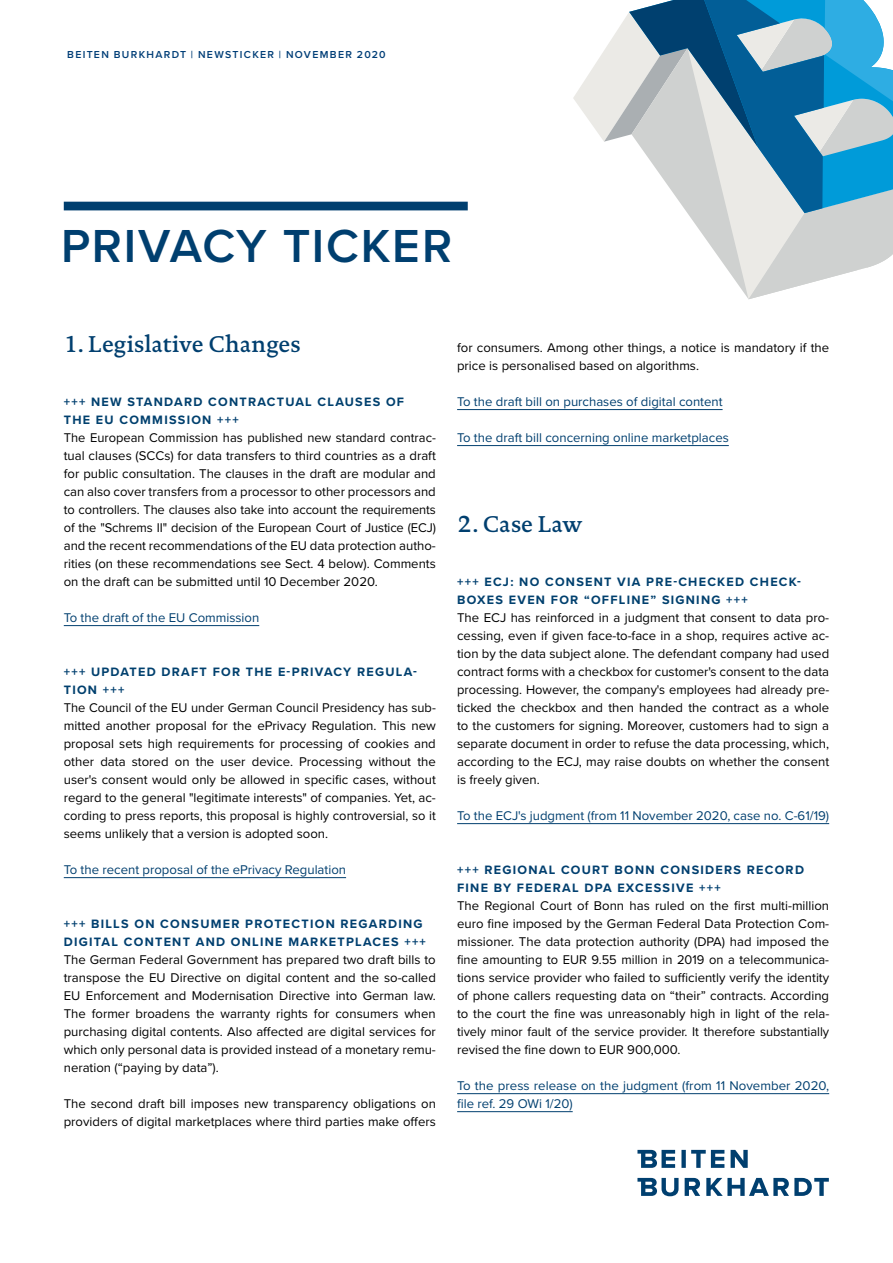
<style>
.page{position:relative;width:893px;height:1263px;background:#fff}
.page>*{position:absolute;margin:0;border:0;box-sizing:border-box;transform-origin:0 0}
.t1{font:600 48px "Proxima Nova";letter-spacing:.035em;color:#003f6f}
.t2{font:500 23.25px "DTL Documenta TOT";letter-spacing:.005em;color:#003f6f}
.t3{font:13.2px/18px "Proxima Nova";color:#000;text-align:justify}
.t4{font:13.2px/18px "Proxima Nova";color:#003f6f}
.t5{font:700 12.6px/18px "Proxima Nova";letter-spacing:.1em;color:#00406e}
.t6{font:700 12.6px/18px "Proxima Nova";letter-spacing:.1em;color:#003f6f}
.t7{font:600 10.5px "Proxima Nova";letter-spacing:.125em;color:#003e77}
.s1{color:#003f6f}
</style>
<div class="page">
<svg style="left:573px;top:0;width:320px;height:299px"></svg>
<svg style="left:637px;top:1150px;width:111px;height:18px"></svg>
<svg style="left:637px;top:1178px;width:192px;height:18px"></svg>
<div style="left:64px;top:202px;width:404px;height:8px;background:#003f6f"></div>
<hr style="left:457px;top:409px;width:266px;height:1px;background:#003f6f">
<hr style="left:457px;top:445px;width:272px;height:1px;background:#003f6f">
<hr style="left:457px;top:823px;width:372px;height:1px;background:#003f6f">
<hr style="left:457px;top:1093px;width:372px;height:1px;background:#003f6f">
<hr style="left:457px;top:1111px;width:116px;height:1px;background:#003f6f">
<hr style="left:64px;top:625px;width:195px;height:1px;background:#003f6f">
<hr style="left:64px;top:877px;width:282px;height:1px;background:#003f6f">
<p class="t7" style="left:67px;top:47px;width:320px">BEITEN BURKHARDT | NEWSTICKER | NOVEMBER 2020</p>
<h1 class="t1" style="left:61px;top:210px;width:393px">PRIVACY TICKER</h1>
<h2 class="t2" style="left:64px;top:330px;width:238px">1. Legislative Changes</h2>
<p class="t5" style="left:64px;top:392px;width:342px"><span class="s1">+++</span> NEW STANDARD CONTRACTUAL CLAUSES OF<br>THE EU COMMISSION <span class="s1">+++</span></p>
<p class="t3" style="left:64px;top:428px;width:374px">The European Commission has published new standard contrac&shy;tual clauses (SCCs) for data transfers to third countries as a draft for public consultation. The clauses in the draft are modular and can also cover transfers from a processor to other processors and to controllers. The clauses also take into account the requirements of the "Schrems II" decision of the European Court of Justice (ECJ) and the recent recommendations of the EU data protection autho&shy;rities (on these recommendations see Sect. 4 below). Comments on the draft can be submitted until 10 December 2020.</p>
<p class="t4" style="left:64px;top:608px;width:197px">To the draft of the EU Commission</p>
<p class="t5" style="left:64px;top:662px;width:355px"><span class="s1">+++</span> UPDATED DRAFT FOR THE E-PRIVACY REGULA-<br>TION <span class="s1">+++</span></p>
<p class="t3" style="left:64px;top:698px;width:374px">The Council of the EU under German Council Presidency has sub&shy;mitted another proposal for the ePrivacy Regulation. This new proposal sets high requirements for processing of cookies and other data stored on the user device. Processing without the user's consent would only be allowed in specific cases, without regard to the general "legitimate interests" of companies. Yet, ac&shy;cording to press reports, this proposal is highly controversial, so it seems unlikely that a version is adopted soon.</p>
<p class="t4" style="left:64px;top:860px;width:284px">To the recent proposal of the ePrivacy Regulation</p>
<p class="t6" style="left:64px;top:914px;width:364px">+++ BILLS ON CONSUMER PROTECTION REGARDING<br>DIGITAL CONTENT AND ONLINE MARKETPLACES +++</p>
<p class="t3" style="left:64px;top:950px;width:374px">The German Federal Government has prepared two draft bills to transpose the EU Directive on digital content and the so-called EU Enforcement and Modernisation Directive into German law.<br>The former broadens the warranty rights for consumers when purchasing digital contents. Also affected are digital services for which only personal data is provided instead of a monetary remu&shy;neration (“paying by data”).</p>
<p class="t3" style="left:64px;top:1094px;width:374px">The second draft bill imposes new transparency obligations on providers of digital marketplaces where third parties make offers</p>
<p class="t3" style="left:457px;top:338px;width:374px">for consumers. Among other things, a notice is mandatory if the price is personalised based on algorithms.</p>
<p class="t4" style="left:457px;top:392px;width:267px">To the draft bill on purchases of digital content</p>
<p class="t4" style="left:457px;top:428px;width:273px">To the draft bill concerning online marketplaces</p>
<h2 class="t2" style="left:457px;top:510px;width:127px">2. Case Law</h2>
<p class="t5" style="left:457px;top:572px;width:345px"><span class="s1">+++</span> ECJ: NO CONSENT VIA PRE-CHECKED CHECK-<br>BOXES EVEN FOR “OFFLINE” SIGNING <span class="s1">+++</span></p>
<p class="t3" style="left:457px;top:608px;width:374px">The ECJ has reinforced in a judgment that consent to data pro&shy;cessing, even if given face-to-face in a shop, requires active ac&shy;tion by the data subject alone. The defendant company had used contract forms with a checkbox for customer's consent to the data processing. However, the company's employees had already pre&shy;ticked the checkbox and then handed the contract as a whole to the customers for signing. Moreover, customers had to sign a separate document in order to refuse the data processing, which, according to the ECJ, may raise doubts on whether the consent is freely given.</p>
<p class="t4" style="left:457px;top:806px;width:374px">To the ECJ's judgment (from 11 November 2020, case no. C-61/19)</p>
<p class="t6" style="left:457px;top:860px;width:348px">+++ REGIONAL COURT BONN CONSIDERS RECORD<br>FINE BY FEDERAL DPA EXCESSIVE +++</p>
<p class="t3" style="left:457px;top:896px;width:374px">The Regional Court of Bonn has ruled on the first multi-million euro fine imposed by the German Federal Data Protection Com&shy;missioner. The data protection authority (DPA) had imposed the fine amounting to EUR 9.55 million in 2019 on a telecommunica&shy;tions service provider who failed to sufficiently verify the identity of phone callers requesting data on “their” contracts. According to the court the fine was unreasonably high in light of the rela&shy;tively minor fault of the service provider. It therefore substantially revised the fine down to EUR 900,000.</p>
<p class="t4" style="left:457px;top:1076px;width:374px">To the press release on the judgment (from 11 November 2020, file ref. 29 OWi 1/20)</p>
</div>
